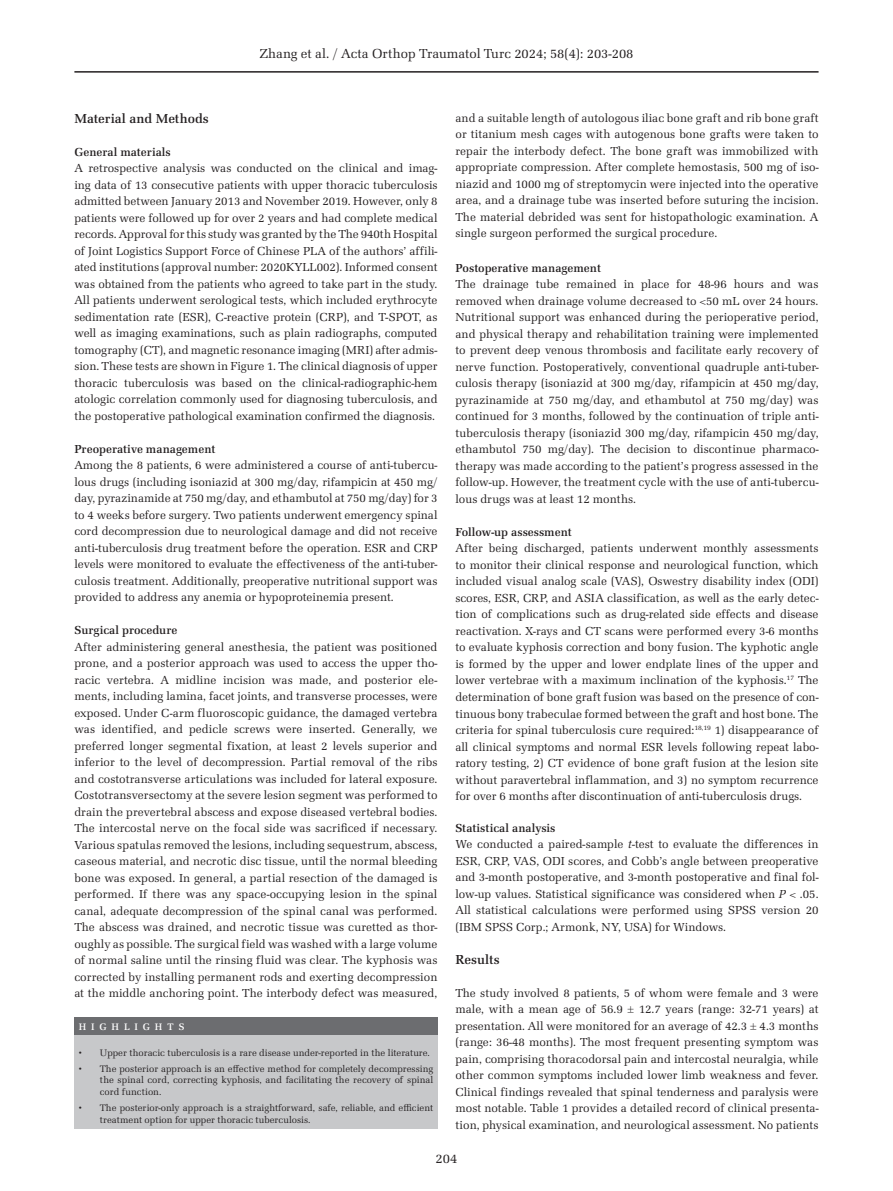
<style>
.page{position:relative;width:893px;height:1191px;background:#fff}
.page>*{position:absolute;margin:0;border:0;box-sizing:border-box;transform-origin:0 0}
.t1{font:13.5px "Latino URW";color:#231f20}
.t2{font:500 13.5px "Latino URW";color:#231f20}
.TXT{font:12px/16.5px "Latino URW";color:#231f20;text-align:justify}
.H2-H1{font:500 12px "Latino URW";color:#231f20}
.t3{font:9.75px/11.7px "Latino URW";color:#231f20;text-align:justify}
.BX1_A_HEAD{font:500 9.75px "Latino URW";letter-spacing:.5em;color:#fff}
.s1{font-style:italic}
</style>
<div class="page">
<hr style="left:74px;top:71px;width:745px;height:2px;background:#231f20">
<div style="left:74px;top:1017px;width:363px;height:18px;background:#6c6d70"></div>
<div style="left:74px;top:1035px;width:363px;height:28px;background:#c7c8ca"></div>
<div style="left:74px;top:1060px;width:363px;height:42px;background:#c7c8ca"></div>
<div style="left:74px;top:1091px;width:363px;height:38px;background:#c7c8ca"></div>
<p class="t1" style="left:259px;top:45px;width:376px">Zhang et al. / Acta Orthop Traumatol Turc 2024; 58(4): 203-208</p>
<h1 class="t2" style="left:74px;top:110px;width:136px">Material and Methods</h1>
<p class="H2-H1" style="left:74px;top:144px;width:98px">General materials</p>
<p class="TXT" style="left:74px;top:160px;width:365px">A retrospective analysis was conducted on the clinical and imag&shy;ing data of 13 consecutive patients with upper thoracic tuberculosis admitted between January 2013 and November 2019. However, only 8 patients were followed up for over 2 years and had complete medical records. Approval for this study was granted by the The 940th Hospital of Joint Logistics Support Force of Chinese PLA of the authors’ affili&shy;ated institutions (approval number: 2020KYLL002). Informed consent was obtained from the patients who agreed to take part in the study.<br>All patients underwent serological tests, which included erythrocyte sedimentation rate (ESR), C-reactive protein (CRP), and T-SPOT, as well as imaging examinations, such as plain radiographs, computed tomography (CT), and magnetic resonance imaging (MRI) after admis&shy;sion. These tests are shown in Figure 1. The clinical diagnosis of upper thoracic tuberculosis was based on the clinical-radiographic-hem atologic correlation commonly used for diagnosing tuberculosis, and the postoperative pathological examination confirmed the diagnosis.</p>
<h2 class="H2-H1" style="left:74px;top:441px;width:142px">Preoperative management</h2>
<p class="TXT" style="left:74px;top:457px;width:365px">Among the 8 patients, 6 were administered a course of anti-tubercu&shy;lous drugs (including isoniazid at 300 mg/day, rifampicin at 450 mg/ day, pyrazinamide at 750 mg/day, and ethambutol at 750 mg/day) for 3 to 4 weeks before surgery. Two patients underwent emergency spinal cord decompression due to neurological damage and did not receive anti-tuberculosis drug treatment before the operation. ESR and CRP levels were monitored to evaluate the effectiveness of the anti-tuber&shy;culosis treatment. Additionally, preoperative nutritional support was provided to address any anemia or hypoproteinemia present.</p>
<h2 class="H2-H1" style="left:74px;top:623px;width:104px">Surgical procedure</h2>
<p class="TXT" style="left:74px;top:638px;width:365px">After administering general anesthesia, the patient was positioned prone, and a posterior approach was used to access the upper tho&shy;racic vertebra. A midline incision was made, and posterior ele&shy;ments, including lamina, facet joints, and transverse processes, were exposed. Under C-arm fluoroscopic guidance, the damaged vertebra was identified, and pedicle screws were inserted. Generally, we preferred longer segmental fixation, at least 2 levels superior and inferior to the level of decompression. Partial removal of the ribs and costotransverse articulations was included for lateral exposure.<br>Costotransversectomy at the severe lesion segment was performed to drain the prevertebral abscess and expose diseased vertebral bodies.<br>The intercostal nerve on the focal side was sacrificed if necessary.<br>Various spatulas removed the lesions, including sequestrum, abscess, caseous material, and necrotic disc tissue, until the normal bleeding bone was exposed. In general, a partial resection of the damaged is performed. If there was any space-occupying lesion in the spinal canal, adequate decompression of the spinal canal was performed.<br>The abscess was drained, and necrotic tissue was curetted as thor&shy;oughly as possible. The surgical field was washed with a large volume of normal saline until the rinsing fluid was clear. The kyphosis was corrected by installing permanent rods and exerting decompression at the middle anchoring point. The interbody defect was measured,</p>
<p class="BX1_A_HEAD" style="left:79px;top:1020px;width:107px">HIGHLIGHTS</p>
<p class="t3" style="left:79px;top:1046px;width:353px">• Upper thoracic tuberculosis is a rare disease under-reported in the literature.</p>
<p class="t3" style="left:100px;top:1062px;width:335px;text-indent:-21px">• The posterior approach is an effective method for completely decompressing the spinal cord, correcting kyphosis, and facilitating the recovery of spinal cord function.</p>
<p class="t3" style="left:100px;top:1102px;width:335px;text-indent:-21px">• The posterior-only approach is a straightforward, safe, reliable, and efficient treatment option for upper thoracic tuberculosis.</p>
<p class="TXT" style="left:455px;top:109px;width:365px">and a suitable length of autologous iliac bone graft and rib bone graft or titanium mesh cages with autogenous bone grafts were taken to repair the interbody defect. The bone graft was immobilized with appropriate compression. After complete hemostasis, 500 mg of iso&shy;niazid and 1000 mg of streptomycin were injected into the operative area, and a drainage tube was inserted before suturing the incision.<br>The material debrided was sent for histopathologic examination. A single surgeon performed the surgical procedure.</p>
<h2 class="H2-H1" style="left:455px;top:260px;width:147px">Postoperative management</h2>
<p class="TXT" style="left:455px;top:276px;width:365px">The drainage tube remained in place for 48-96 hours and was removed when drainage volume decreased to &lt;50 mL over 24 hours.<br>Nutritional support was enhanced during the perioperative period, and physical therapy and rehabilitation training were implemented to prevent deep venous thrombosis and facilitate early recovery of nerve function. Postoperatively, conventional quadruple anti-tuber&shy;culosis therapy (isoniazid at 300 mg/day, rifampicin at 450 mg/day, pyrazinamide at 750 mg/day, and ethambutol at 750 mg/day) was continued for 3 months, followed by the continuation of triple anti&shy;tuberculosis therapy (isoniazid 300 mg/day, rifampicin 450 mg/day, ethambutol 750 mg/day). The decision to discontinue pharmaco&shy;therapy was made according to the patient’s progress assessed in the follow-up. However, the treatment cycle with the use of anti-tubercu&shy;lous drugs was at least 12 months.</p>
<h2 class="H2-H1" style="left:455px;top:524px;width:118px">Follow-up assessment</h2>
<p class="TXT" style="left:455px;top:540px;width:365px">After being discharged, patients underwent monthly assessments to monitor their clinical response and neurological function, which included visual analog scale (VAS), Oswestry disability index (ODI) scores, ESR, CRP, and ASIA classification, as well as the early detec&shy;tion of complications such as drug-related side effects and disease reactivation. X-rays and CT scans were performed every 3-6 months to evaluate kyphosis correction and bony fusion. The kyphotic angle is formed by the upper and lower endplate lines of the upper and lower vertebrae with a maximum inclination of the kyphosis.<sup>17</sup> The determination of bone graft fusion was based on the presence of con&shy;tinuous bony trabeculae formed between the graft and host bone. The criteria for spinal tuberculosis cure required:<sup>18,19</sup> 1) disappearance of all clinical symptoms and normal ESR levels following repeat labo&shy;ratory testing, 2) CT evidence of bone graft fusion at the lesion site without paravertebral inflammation, and 3) no symptom recurrence for over 6 months after discontinuation of anti-tuberculosis drugs.</p>
<h2 class="H2-H1" style="left:455px;top:820px;width:101px">Statistical analysis</h2>
<p class="TXT" style="left:455px;top:836px;width:365px">We conducted a paired-sample <span class="s1">t</span>-test to evaluate the differences in ESR, CRP, VAS, ODI scores, and Cobb’s angle between preoperative and 3-month postoperative, and 3-month postoperative and final fol&shy;low-up values. Statistical significance was considered when <span class="s1">P</span> &lt; .05.<br>All statistical calculations were performed using SPSS version 20 (IBM SPSS Corp.; Armonk, NY, USA) for Windows.</p>
<h1 class="t2" style="left:455px;top:951px;width:46px">Results</h1>
<p class="TXT" style="left:455px;top:984px;width:365px">The study involved 8 patients, 5 of whom were female and 3 were male, with a mean age of 56.9 ± 12.7 years (range: 32-71 years) at presentation. All were monitored for an average of 42.3 ± 4.3 months (range: 36-48 months). The most frequent presenting symptom was pain, comprising thoracodorsal pain and intercostal neuralgia, while other common symptoms included lower limb weakness and fever.<br>Clinical findings revealed that spinal tenderness and paralysis were most notable. Table 1 provides a detailed record of clinical presenta&shy;tion, physical examination, and neurological assessment. No patients</p>
<p class="t1" style="left:436px;top:1150px;width:23px">204</p>
</div>
